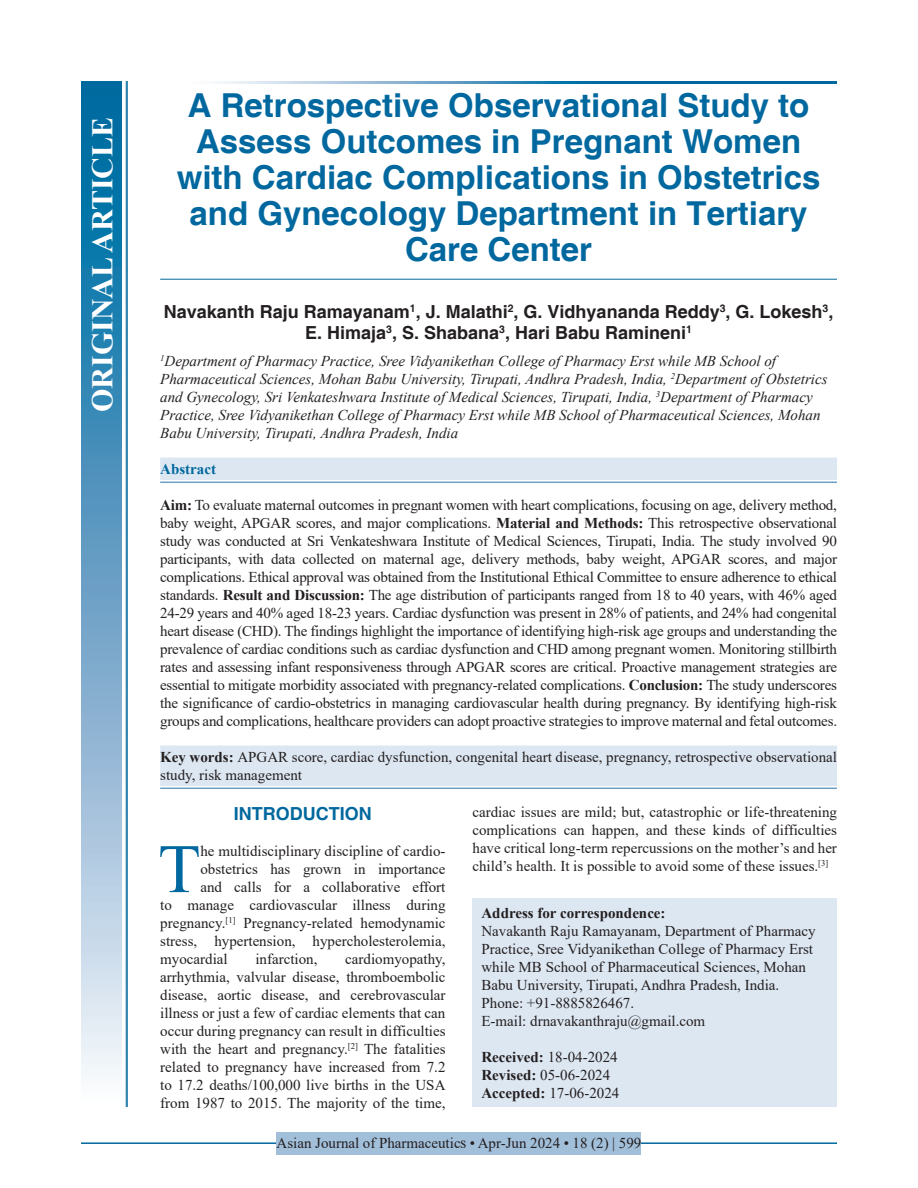
<style>
.page{position:relative;width:918px;height:1188px;background:#fff}
.page>*{position:absolute;margin:0;border:0;box-sizing:border-box;transform-origin:0 0}
.DROP_CAP_TX{font:69.3px "Times New Roman";color:#00689e}
.AT{font:700 33px/36px "Helvetica";color:#00689e;text-align:center}
.AH{font:700 30px "Times New Roman";color:#fff}
.AU{font:700 18px/21px "Helvetica";color:#231f20;text-align:center}
.t1{font:700 18px "Helvetica";color:#00689e}
.ABS{font:15px/18px "Times New Roman";letter-spacing:-.015em;color:#231f20;text-align:justify}
.DROP_CAP_TX-2{font:15px/18px "Times New Roman";color:#231f20;text-align:justify}
.AFF{font:italic 15px/18px "Times New Roman";color:#231f20}
.ADD{font:15px/18px "Times New Roman";color:#231f20}
.KWD_2_L{font:15px/18px "Times New Roman";color:#231f20}
.HIS{font:15px/18px "Times New Roman";color:#231f20}
.RF{font:15px "Times New Roman";color:#231f20}
.ABSH{font:700 15px "Times New Roman";color:#00689e}
.s1{font-weight:700}
</style>
<div class="page">
<hr style="left:81px;top:1142px;width:756px;height:2px;background:#00689e">
<div style="left:277px;top:1132px;width:364px;height:22px;background:#a2bfda"></div>
<hr style="left:160px;top:279px;width:677px;height:1px;background:#00689e">
<div style="left:160px;top:458px;width:677px;height:22px;background:#dde7f2"></div>
<hr style="left:160px;top:482px;width:677px;height:1px;background:#6d9fc6">
<div style="left:160px;top:746px;width:677px;height:40px;background:#dde7f2"></div>
<hr style="left:160px;top:788px;width:677px;height:1px;background:#6d9fc6">
<div style="left:472px;top:899px;width:365px;height:208px;background:#dde7f2"></div>
<svg style="left:215px;top:81px;width:622px;height:3px;background:#4d94bc"></svg>
<div style="left:81px;top:81px;width:41px;height:1026px;background:linear-gradient(to bottom,#005e9a,#f6f0f9)"></div>
<hr style="left:127px;top:81px;width:1px;height:1026px;background:#00689e">
<hr style="left:126px;top:81px;width:1px;height:1026px;background:#00689e">
<p class="AH" style="left:81px;top:412px;width:296px;rotate:-90deg">ORIGINAL ARTICLE</p>
<p class="AT" style="left:177px;top:89px;width:645px">A Retrospective Observational Study to Assess Outcomes in Pregnant Women with Cardiac Complications in Obstetrics and Gynecology Department in Tertiary Care Center</p>
<p class="AU" style="left:164px;top:302px;width:671px">Navakanth Raju Ramayanam<sup>1</sup>, J. Malathi<sup>2</sup>, G. Vidhyananda Reddy<sup>3</sup>, G. Lokesh<sup>3</sup>,<br>E. Himaja<sup>3</sup>, S. Shabana<sup>3</sup>, Hari Babu Ramineni<sup>1</sup></p>
<p class="AFF" style="left:160px;top:352px;width:669px"><sup>1</sup>Department of Pharmacy Practice, Sree Vidyanikethan College of Pharmacy Erst while MB School of Pharmaceutical Sciences, Mohan Babu University, Tirupati, Andhra Pradesh, India, <sup>2</sup>Department of Obstetrics and Gynecology, Sri Venkateshwara Institute of Medical Sciences, Tirupati, India, <sup>3</sup>Department of Pharmacy Practice, Sree Vidyanikethan College of Pharmacy Erst while MB School of Pharmaceutical Sciences, Mohan Babu University, Tirupati, Andhra Pradesh, India</p>
<p class="ABSH" style="left:160px;top:458px;width:57px">Abstract</p>
<p class="ABS" style="left:160px;top:496px;width:678px"><span class="s1">Aim:</span> To evaluate maternal outcomes in pregnant women with heart complications, focusing on age, delivery method, baby weight, APGAR scores, and major complications. <span class="s1">Material and Methods:</span> This retrospective observational study was conducted at Sri Venkateshwara Institute of Medical Sciences, Tirupati, India. The study involved 90 participants, with data collected on maternal age, delivery methods, baby weight, APGAR scores, and major complications. Ethical approval was obtained from the Institutional Ethical Committee to ensure adherence to ethical standards. <span class="s1">Result and Discussion:</span> The age distribution of participants ranged from 18 to 40 years, with 46% aged 24-29 years and 40% aged 18-23 years. Cardiac dysfunction was present in 28% of patients, and 24% had congenital heart disease (CHD). The findings highlight the importance of identifying high-risk age groups and understanding the prevalence of cardiac conditions such as cardiac dysfunction and CHD among pregnant women. Monitoring stillbirth rates and assessing infant responsiveness through APGAR scores are critical. Proactive management strategies are essential to mitigate morbidity associated with pregnancy-related complications. <span class="s1">Conclusion:</span> The study underscores the significance of cardio-obstetrics in managing cardiovascular health during pregnancy. By identifying high-risk groups and complications, healthcare providers can adopt proactive strategies to improve maternal and fetal outcomes.</p>
<p class="KWD_2_L" style="left:160px;top:748px;width:678px"><span class="s1">Key words:</span> APGAR score, cardiac dysfunction, congenital heart disease, pregnancy, retrospective observational study, risk management</p>
<h1 class="t1" style="left:234px;top:803px;width:139px">INTRODUCTION</h1>
<p class="DROP_CAP_TX" style="left:158px;top:820px;width:44px">T</p>
<p class="DROP_CAP_TX-2" style="left:200px;top:842px;width:247px">he multidisciplinary discipline of cardio-</p>
<p class="DROP_CAP_TX-2" style="left:200px;top:860px;width:247px">obstetrics has grown in importance</p>
<p class="DROP_CAP_TX-2" style="left:200px;top:878px;width:247px">and calls for a collaborative effort</p>
<p class="DROP_CAP_TX-2" style="left:160px;top:896px;width:287px">to manage cardiovascular illness during</p>
<p class="DROP_CAP_TX-2" style="left:160px;top:914px;width:287px">pregnancy.<sup>[1]</sup> Pregnancy-related hemodynamic</p>
<p class="DROP_CAP_TX-2" style="left:160px;top:932px;width:287px">stress, hypertension, hypercholesterolemia,</p>
<p class="DROP_CAP_TX-2" style="left:160px;top:950px;width:69px">myocardial</p>
<p class="DROP_CAP_TX-2" style="left:255px;top:950px;width:64px">infarction,</p>
<p class="DROP_CAP_TX-2" style="left:160px;top:950px;width:287px;text-indent:185px">cardiomyopathy, arrhythmia, valvular disease, thromboembolic disease, aortic disease, and cerebrovascular illness or just a few of cardiac elements that can occur during pregnancy can result in difficulties with the heart and pregnancy.<sup>[2]</sup> The fatalities related to pregnancy have increased from 7.2 to 17.2 deaths/100,000 live births in the USA from 1987 to 2015. The majority of the time,</p>
<p class="DROP_CAP_TX-2" style="left:472px;top:803px;width:366px">cardiac issues are mild; but, catastrophic or life-threatening complications can happen, and these kinds of difficulties have critical long-term repercussions on the mother’s and her child’s health. It is possible to avoid some of these issues.<sup>[3]</sup></p>
<p class="ADD" style="left:482px;top:904px;width:336px"><span class="s1">Address for correspondence:<br></span>Navakanth Raju Ramayanam, Department of Pharmacy Practice, Sree Vidyanikethan College of Pharmacy Erst while MB School of Pharmaceutical Sciences, Mohan Babu University, Tirupati, Andhra Pradesh, India.<br>Phone: +91-8885826467.<br>E-mail: drnavakanthraju@gmail.com</p>
<p class="HIS" style="left:482px;top:1048px;width:139px"><span class="s1">Received:</span> 18-04-2024<br><span class="s1">Revised:</span> 05-06-2024<br><span class="s1">Accepted:</span> 17-06-2024</p>
<p class="RF" style="left:277px;top:1133px;width:366px">Asian Journal of Pharmaceutics • Apr-Jun 2024 • 18 (2) | 599</p>
</div>
